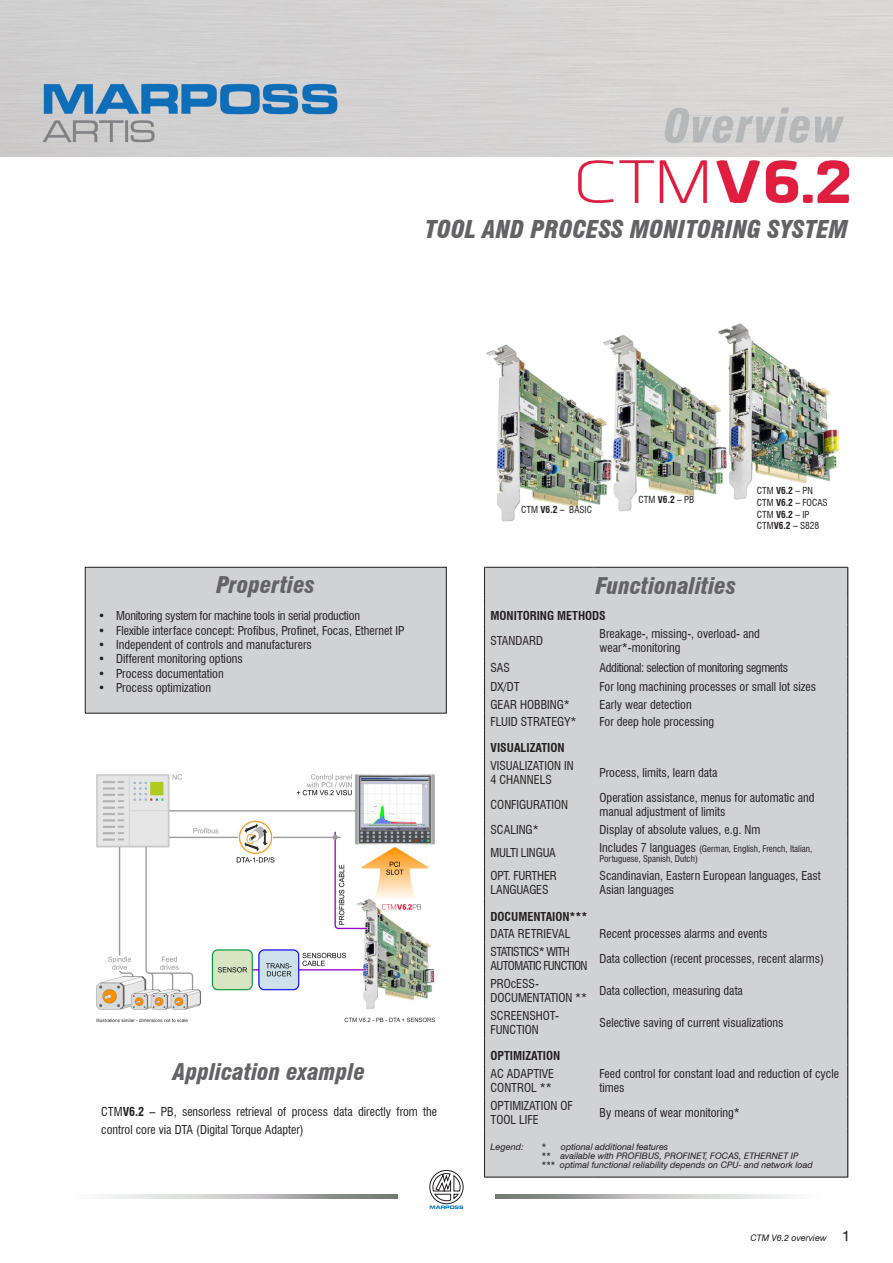
<style>
.page{position:relative;width:893px;height:1263px;background:#fff}
.page>*{position:absolute;margin:0;border:0;box-sizing:border-box;transform-origin:0 0}
.titolo{font:italic 900 condensed 24px "Swiss 721 BT";color:#636366}
.titolo_paragrafo{font:italic 900 condensed 22.5px "Swiss 721 BT";color:#636366}
.testo_tabella{font:condensed 12px/14.4px "Swiss 721 BT";color:#231f20}
.testo{font:condensed 12px/18px "Swiss 721 BT";color:#231f20}
.testo-2{font:condensed 12px "Swiss 721 BT";letter-spacing:-.02em;color:#231f20}
.testo_tabella-2{font:condensed 12px "Swiss 721 BT";letter-spacing:-.025em;color:#231f20}
.testo_tabella-3{font:700 condensed 12px "Swiss 721 BT";color:#231f20}
.testo_tabella-4{font:condensed 12px/14.4px "Swiss 721 BT";letter-spacing:-.05em;color:#231f20}
.titoli_tabelle{font:700 condensed 12px "Swiss 721 BT";color:#231f20}
.testo-3{font:condensed 9.45px "Swiss 721 BT";color:#231f20}
.nota{font:italic 9px "Swiss 721 BT";color:#231f20}
.testo_tabella-5{font:condensed 9px/10.8px "Swiss 721 BT";color:#231f20}
.num_pagina{font:italic 9px "Swiss 721 BT";color:#231f20}
.s1{font-weight:700}
.s2{font-size:12px}
.s3{font-style:normal;font-size:15px}
</style>
<div class="page">
<img style="left:0;top:0;width:893px;height:157px">
<svg style="left:101px;top:1194px;width:297px;height:5px"></svg>
<svg style="left:495px;top:1194px;width:298px;height:5px"></svg>
<svg style="left:429px;top:1170px;width:34px;height:39px"></svg>
<img style="left:578px;top:160px;width:270px;height:43px">
<img style="left:486px;top:323px;width:354px;height:199px">
<div style="left:85px;top:567px;width:361px;height:146px;background:#d1d2d4"></div>
<div style="left:85px;top:567px;width:361px;height:146px;border:1px solid #231f20"></div>
<img style="left:96px;top:774px;width:339px;height:249px">
<div style="left:485px;top:568px;width:362px;height:609px;background:#d1d2d4"></div>
<hr style="left:484px;top:567px;width:110px;height:1px;background:#231f20">
<hr style="left:484px;top:567px;width:1px;height:31px;background:#231f20">
<hr style="left:594px;top:567px;width:254px;height:1px;background:#231f20">
<hr style="left:847px;top:567px;width:1px;height:31px;background:#231f20">
<svg style="left:484px;top:598px;width:1px;height:26px"></svg>
<svg style="left:847px;top:598px;width:1px;height:26px"></svg>
<hr style="left:484px;top:624px;width:1px;height:32px;background:#231f20">
<hr style="left:847px;top:624px;width:1px;height:32px;background:#231f20">
<svg style="left:484px;top:656px;width:1px;height:101px"></svg>
<svg style="left:847px;top:656px;width:1px;height:101px"></svg>
<hr style="left:484px;top:757px;width:1px;height:32px;background:#231f20">
<hr style="left:847px;top:757px;width:1px;height:32px;background:#231f20">
<hr style="left:484px;top:789px;width:1px;height:32px;background:#231f20">
<hr style="left:847px;top:789px;width:1px;height:32px;background:#231f20">
<svg style="left:847px;top:821px;width:1px;height:46px"></svg>
<hr style="left:847px;top:867px;width:1px;height:32px;background:#231f20">
<hr style="left:484px;top:942px;width:1px;height:32px;background:#231f20">
<hr style="left:847px;top:942px;width:1px;height:32px;background:#231f20">
<hr style="left:484px;top:974px;width:1px;height:32px;background:#231f20">
<hr style="left:847px;top:974px;width:1px;height:32px;background:#231f20">
<hr style="left:484px;top:1006px;width:1px;height:32px;background:#231f20">
<hr style="left:847px;top:1006px;width:1px;height:32px;background:#231f20">
<svg style="left:484px;top:1038px;width:1px;height:27px"></svg>
<svg style="left:847px;top:1038px;width:1px;height:27px"></svg>
<hr style="left:484px;top:1065px;width:1px;height:32px;background:#231f20">
<hr style="left:847px;top:1065px;width:1px;height:32px;background:#231f20">
<hr style="left:484px;top:1097px;width:1px;height:32px;background:#231f20">
<hr style="left:847px;top:1097px;width:1px;height:32px;background:#231f20">
<hr style="left:484px;top:1134px;width:1px;height:43px;background:#231f20">
<hr style="left:847px;top:1134px;width:1px;height:43px;background:#231f20">
<hr style="left:484px;top:1177px;width:110px;height:1px;background:#231f20">
<hr style="left:594px;top:1177px;width:254px;height:1px;background:#231f20">
<svg style="left:484px;top:821px;width:1px;height:46px"></svg>
<hr style="left:484px;top:867px;width:1px;height:32px;background:#231f20">
<svg style="left:484px;top:899px;width:1px;height:43px"></svg>
<svg style="left:847px;top:899px;width:1px;height:43px"></svg>
<p class="titolo" style="left:425px;top:215px;width:425px">TOOL AND PROCESS MONITORING SYSTEM</p>
<p class="titolo_paragrafo" style="left:216px;top:571px;width:100px">Properties</p>
<p class="testo-2" style="left:98px;top:609px;width:263px">• Monitoring system for machine tools in serial production</p>
<p class="testo" style="left:98px;top:621px;width:308px">• Flexible interface concept: Profibus, Profinet, Focas, Ethernet IP</p>
<p class="testo" style="left:98px;top:636px;width:215px">• Independent of controls and manufacturers</p>
<p class="testo" style="left:98px;top:650px;width:146px">• Different monitoring options</p>
<p class="testo" style="left:98px;top:664px;width:127px">• Process documentation</p>
<p class="testo" style="left:98px;top:679px;width:114px">• Process optimization</p>
<p class="titolo_paragrafo" style="left:173px;top:1058px;width:193px">Application example</p>
<p class="testo" style="left:101px;top:1103px;width:337px">CTM<span class="s1">V6.2</span> – PB, sensorless retrieval of process data directly from the control core via DTA (Digital Torque Adapter)</p>
<p class="testo-3" style="left:521px;top:504px;width:72px">CTM <span class="s1">V6.2 –</span> BASIC</p>
<p class="testo-3" style="left:757px;top:485px;width:58px">CTM <span class="s1">V6.2 –</span> PN</p>
<p class="testo-3" style="left:638px;top:494px;width:57px">CTM <span class="s1">V6.2 –</span> PB</p>
<p class="testo-3" style="left:757px;top:497px;width:72px">CTM <span class="s1">V6.2 –</span> FOCAS</p>
<p class="testo-3" style="left:757px;top:520px;width:64px">CTM<span class="s1">V6.2 –</span> S828</p>
<p class="testo-3" style="left:757px;top:508px;width:54px">CTM <span class="s1">V6.2 –</span> IP</p>
<p class="titolo_paragrafo" style="left:596px;top:572px;width:142px">Functionalities</p>
<p class="titoli_tabelle" style="left:490px;top:609px;width:117px">MONITORING METHODS</p>
<p class="testo_tabella" style="left:490px;top:633px;width:54px">STANDARD</p>
<p class="testo_tabella" style="left:600px;top:626px;width:162px">Breakage-, missing-, overload- and wear*-monitoring</p>
<p class="testo_tabella" style="left:490px;top:660px;width:21px">SAS</p>
<p class="testo_tabella-2" style="left:600px;top:660px;width:190px">Additional: selection of monitoring segments</p>
<p class="testo_tabella" style="left:490px;top:679px;width:31px">DX/DT</p>
<p class="testo_tabella" style="left:600px;top:679px;width:218px">For long machining processes or small lot sizes</p>
<p class="testo_tabella" style="left:490px;top:697px;width:81px">GEAR HOBBING*</p>
<p class="testo_tabella" style="left:600px;top:697px;width:94px">Early wear detection</p>
<p class="testo_tabella" style="left:490px;top:715px;width:87px">FLUID STRATEGY*</p>
<p class="testo_tabella" style="left:600px;top:715px;width:116px">For deep hole processing</p>
<p class="testo_tabella-3" style="left:490px;top:741px;width:76px">VISUALIZATION</p>
<p class="testo_tabella" style="left:490px;top:758px;width:85px">VISUALIZATION IN<br>4 CHANNELS</p>
<p class="testo_tabella" style="left:600px;top:766px;width:119px">Process, limits, learn data</p>
<p class="testo_tabella" style="left:490px;top:798px;width:79px">CONFIGURATION</p>
<p class="testo_tabella" style="left:600px;top:790px;width:216px">Operation assistance, menus for automatic and manual adjustment of limits</p>
<p class="testo_tabella" style="left:490px;top:822px;width:50px">SCALING*</p>
<p class="testo_tabella" style="left:600px;top:822px;width:162px">Display of absolute values, e.g. Nm</p>
<p class="testo_tabella" style="left:490px;top:845px;width:67px">MULTI LINGUA</p>
<p class="testo_tabella-5" style="left:600px;top:843px;width:214px"><span class="s2">Includes 7 languages</span> (German, English, French, Italian,<br>Portuguese, Spanish, Dutch)</p>
<p class="testo_tabella" style="left:490px;top:868px;width:68px">OPT. FURTHER<br>LANGUAGES</p>
<p class="testo_tabella" style="left:600px;top:868px;width:223px">Scandinavian, Eastern European languages, East<br>Asian languages</p>
<p class="testo_tabella-3" style="left:490px;top:909px;width:99px">DOCUMENTAION***</p>
<p class="testo_tabella" style="left:490px;top:927px;width:81px">DATA RETRIEVAL</p>
<p class="testo_tabella" style="left:600px;top:927px;width:169px">Recent processes alarms and events</p>
<p class="testo_tabella-4" style="left:490px;top:944px;width:99px">STATISTICS* WITH<br>AUTOMATIC FUNCTION</p>
<p class="testo_tabella" style="left:600px;top:951px;width:226px">Data collection (recent processes, recent alarms)</p>
<p class="testo_tabella" style="left:490px;top:976px;width:98px">PROcESS--<br>DOCUMENTATION **</p>
<p class="testo_tabella" style="left:600px;top:983px;width:145px">Data collection, measuring data</p>
<p class="testo_tabella" style="left:490px;top:1008px;width:69px">SCREENSHOT-<br>FUNCTION</p>
<p class="testo_tabella" style="left:600px;top:1015px;width:185px">Selective saving of current visualizations</p>
<p class="testo_tabella-3" style="left:490px;top:1049px;width:71px">OPTIMIZATION</p>
<p class="testo_tabella" style="left:490px;top:1066px;width:65px">AC ADAPTIVE<br>CONTROL **</p>
<p class="testo_tabella" style="left:600px;top:1066px;width:241px">Feed control for constant load and reduction of cycle times</p>
<p class="testo_tabella" style="left:490px;top:1098px;width:84px">OPTIMIZATION OF<br>TOOL LIFE</p>
<p class="testo_tabella" style="left:600px;top:1106px;width:142px">By means of wear monitoring*</p>
<p class="nota" style="left:490px;top:1141px;width:35px">Legend:</p>
<p class="nota" style="left:542px;top:1141px;width:128px">* optional additional features</p>
<p class="nota" style="left:542px;top:1150px;width:259px">** available with PROFIBUS, PROFINET, FOCAS, ETHERNET IP</p>
<p class="nota" style="left:542px;top:1159px;width:273px">*** optimal functional reliability depends on CPU- and network load</p>
<p class="num_pagina" style="left:750px;top:1233px;width:102px">CTM V6.2 overview <span class="s3">1</span></p>
</div>
